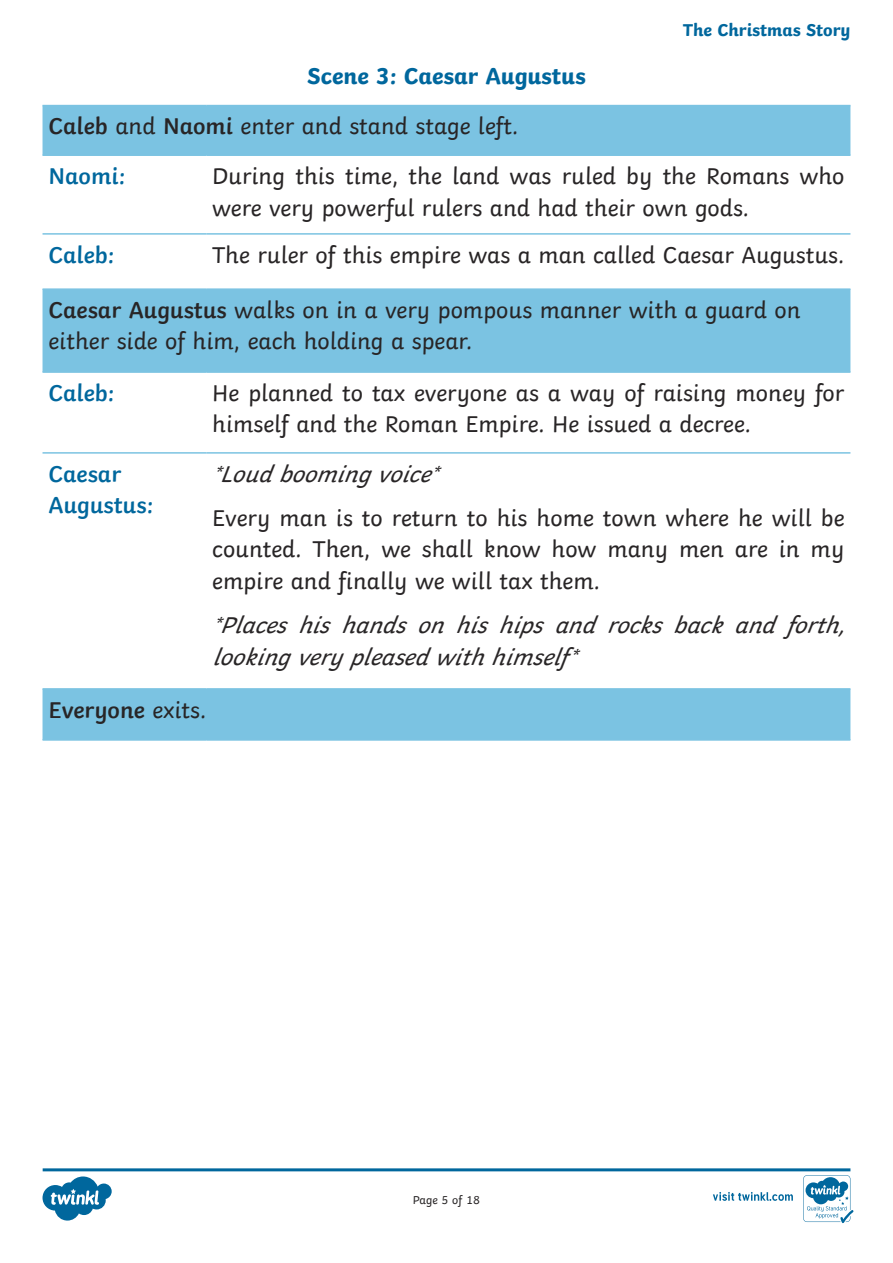
<style>
.page{position:relative;width:893px;height:1263px;background:#fff}
.page>*{position:absolute;margin:0;border:0;box-sizing:border-box;transform-origin:0 0}
.KS1_Body_Copy{font:24px/31.5px "Twinkl";color:#282526}
.KS1_Body_Copy-2{font:italic 24px/31.5px "Twinkl";color:#282526}
.Heading_4{font:600 24px/31.5px "Twinkl";color:#00679d}
.KS1_Body_Copy-3{font:700 24px "Twinkl";color:#00679d}
.KS1_Body_Copy-4{font:600 24px "Twinkl";color:#282526}
.KS2_Body_Copy{font:700 18px "Twinkl";color:#00679d}
.t1{font:12px "Twinkl";color:#282526}
.s1{font-weight:600}
.s2{font-weight:400}
</style>
<div class="page">
<svg style="left:43px;top:106px;width:807px;height:633px"></svg>
<hr style="left:43px;top:105px;width:163px;height:1px;background:#7bc3e2">
<hr style="left:206px;top:105px;width:644px;height:1px;background:#7bc3e2">
<hr style="left:43px;top:154px;width:163px;height:2px;background:#7bc3e2">
<hr style="left:206px;top:154px;width:644px;height:2px;background:#7bc3e2">
<hr style="left:43px;top:233px;width:163px;height:2px;background:#7bc3e2">
<hr style="left:206px;top:233px;width:644px;height:2px;background:#7bc3e2">
<hr style="left:43px;top:288px;width:163px;height:2px;background:#7bc3e2">
<hr style="left:206px;top:288px;width:644px;height:2px;background:#7bc3e2">
<hr style="left:43px;top:371px;width:163px;height:2px;background:#7bc3e2">
<hr style="left:206px;top:371px;width:644px;height:2px;background:#7bc3e2">
<hr style="left:43px;top:452px;width:163px;height:2px;background:#7bc3e2">
<hr style="left:206px;top:452px;width:644px;height:2px;background:#7bc3e2">
<hr style="left:43px;top:688px;width:163px;height:2px;background:#7bc3e2">
<hr style="left:206px;top:688px;width:644px;height:2px;background:#7bc3e2">
<hr style="left:43px;top:739px;width:163px;height:2px;background:#7bc3e2">
<hr style="left:206px;top:739px;width:644px;height:2px;background:#7bc3e2">
<svg style="left:43px;top:1168px;width:810px;height:55px"></svg>
<p class="KS2_Body_Copy" style="left:683px;top:15px;width:169px">The Christmas Story</p>
<p class="KS1_Body_Copy-3" style="left:307px;top:56px;width:280px">Scene 3: Caesar Augustus</p>
<p class="KS1_Body_Copy" style="left:49px;top:108px;width:471px"><span class="s1">Caleb</span> and <span class="s1">Naomi</span> enter and stand stage left.</p>
<p class="Heading_4" style="left:49px;top:158px;width:78px">Naomi:</p>
<p class="KS1_Body_Copy" style="left:212px;top:158px;width:634px">During this time, the land was ruled by the Romans who were very powerful rulers and had their own gods.</p>
<p class="Heading_4" style="left:49px;top:237px;width:67px">Caleb:</p>
<p class="KS1_Body_Copy" style="left:212px;top:237px;width:633px">The ruler of this empire was a man called Caesar Augustus.</p>
<p class="KS1_Body_Copy" style="left:49px;top:292px;width:753px"><span class="s1">Caesar Augustus</span> walks on in a very pompous manner with a guard on either side of him, each holding a spear.</p>
<p class="Heading_4" style="left:49px;top:375px;width:67px">Caleb:</p>
<p class="KS1_Body_Copy" style="left:212px;top:375px;width:634px">He planned to tax everyone as a way of raising money for himself and the Roman Empire. He issued a decree.</p>
<p class="Heading_4" style="left:49px;top:456px;width:106px">Caesar<br>Augustus:</p>
<p class="KS1_Body_Copy-2" style="left:212px;top:456px;width:239px">*Loudboomingvoice*</p>
<p class="KS1_Body_Copy" style="left:212px;top:500px;width:634px;text-align:justify">Every man is to return to his home town where he will be counted. Then, we shall know how many men are in my empire and finally we will tax them.</p>
<p class="KS1_Body_Copy-2" style="left:212px;top:607px;width:646px">*Placeshishandsonhishipsandrocksbackandforth, lookingverypleasedwithhimself*</p>
<p class="KS1_Body_Copy-4" style="left:49px;top:690px;width:159px">Everyone <span class="s2">exits.</span></p>
<p class="t1" style="left:413px;top:1191px;width:69px">Page 5 of 18</p>
</div>
